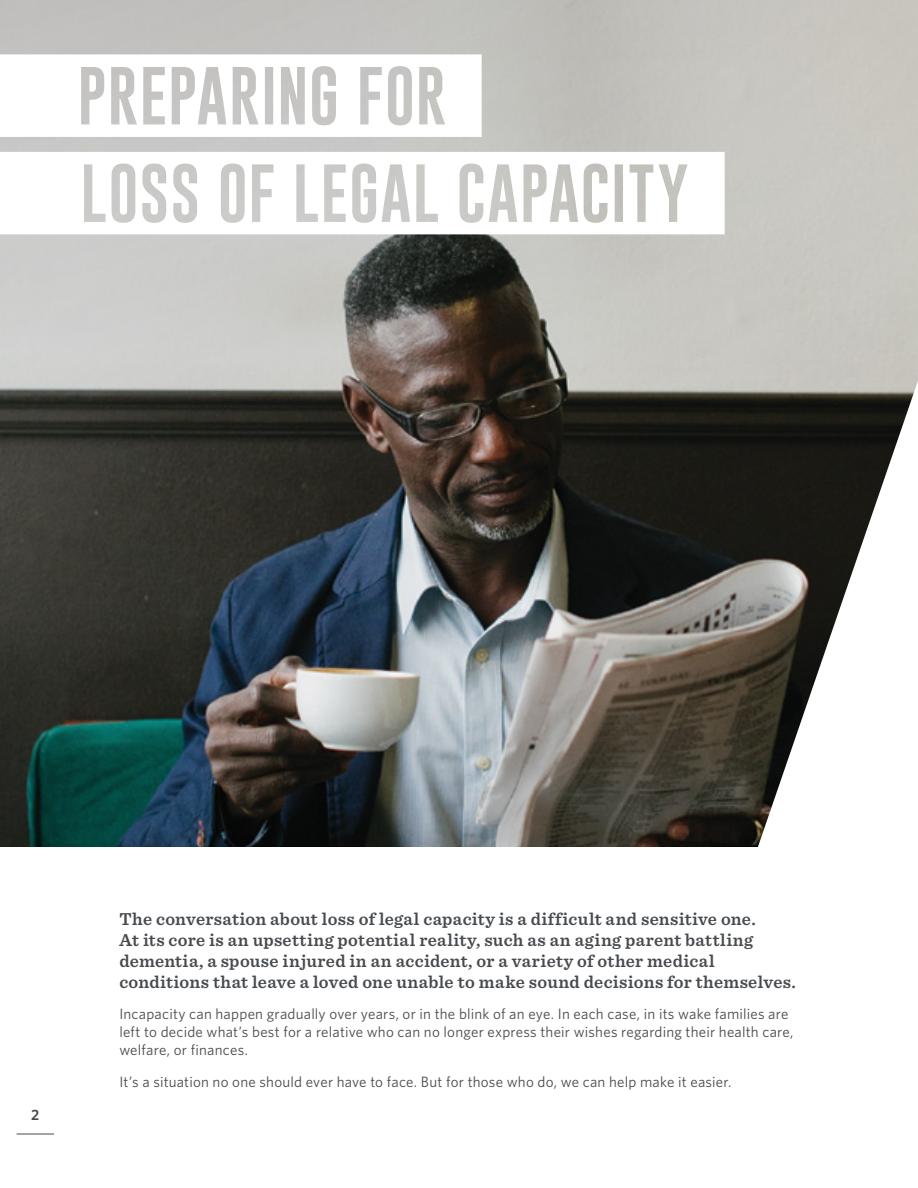
<style>
.page{position:relative;width:918px;height:1188px;background:#fff}
.page>*{position:absolute;margin:0;border:0;box-sizing:border-box;transform-origin:0 0}
.t1{font:600 18px/21px "Sentinel";letter-spacing:.02em;color:#474b4f}
.t2{font:15px/18px "Whitney";letter-spacing:.015em;color:#474b4f}
.t3{font:600 15px "Whitney";color:#474b4f}
</style>
<div class="page">
<hr style="left:17px;top:1134px;width:37px;height:1px;background:#474b4f">
<img style="left:0;top:0;width:918px;height:846px">
<svg style="left:753px;top:381px;width:165px;height:466px"></svg>
<svg style="left:0;top:54px;width:482px;height:83px"></svg>
<svg style="left:0;top:152px;width:725px;height:82px"></svg>
<p class="t3" style="left:31px;top:1105px;width:10px">2</p>
<p class="t1" style="left:119px;top:907px;width:678px">The conversation about loss of legal capacity is a difficult and sensitive one.<br>At its core is an upsetting potential reality, such as an aging parent battling dementia, a spouse injured in an accident, or a variety of other medical conditions that leave a loved one unable to make sound decisions for themselves.</p>
<p class="t2" style="left:119px;top:1004px;width:676px">Incapacity can happen gradually over years, or in the blink of an eye. In each case, in its wake families are left to decide what’s best for a relative who can no longer express their wishes regarding their health care, welfare, or finances.</p>
<p class="t2" style="left:119px;top:1072px;width:614px">It’s a situation no one should ever have to face. But for those who do, we can help make it easier.</p>
</div>
